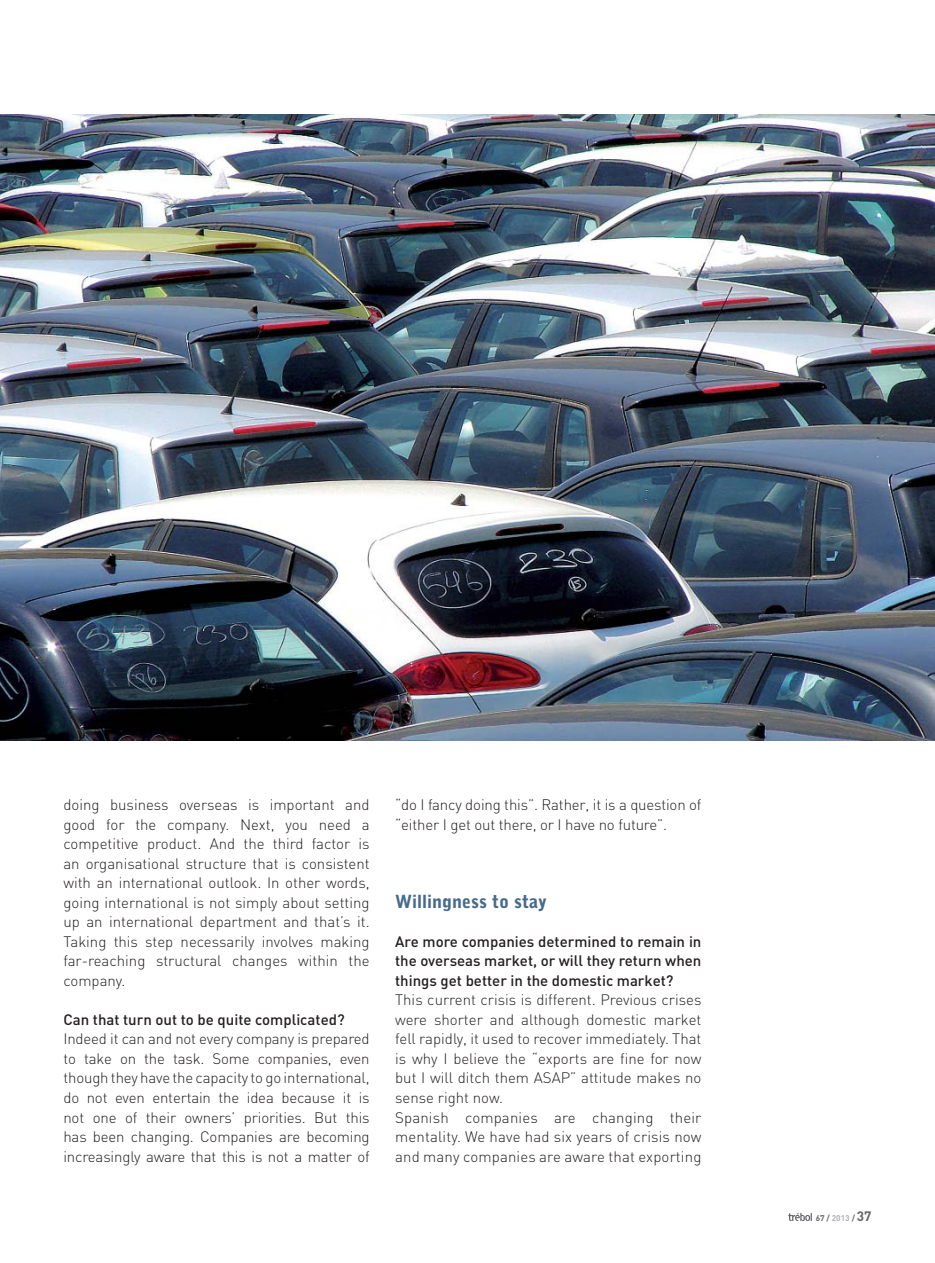
<style>
.page{position:relative;width:935px;height:1263px;background:#fff}
.page>*{position:absolute;margin:0;border:0;box-sizing:border-box;transform-origin:0 0}
.t1{font:900 18px "Bell Gothic Std";color:#466b8c}
.t2{font:300 15px/19.5px "DIN";color:#231f20;text-align:justify}
.t3{font:500 15px/19.5px "DIN";color:#231f20;text-align:justify}
.t4{font:700 8.25px "DIN";color:#67686b}
.s1{color:#aeb0b3}
.s2{font-size:13.5px}
</style>
<div class="page">
<svg style="left:788px;top:1212px;width:24px;height:8px"></svg>
<img style="left:0;top:114px;width:935px;height:626px">
<p class="t2" style="left:63px;top:796px;width:308px">doing business overseas is important and good for the company. Next, you need a competitive product. And the third factor is an organisational structure that is consistent with an international outlook. In other words, going international is not simply about setting up an international department and that’s it.<br>Taking this step necessarily involves making far-reaching structural changes within the company.</p>
<p class="t3" style="left:63px;top:1011px;width:283px">Can that turn out to be quite complicated?</p>
<p class="t2" style="left:63px;top:1030px;width:308px">Indeed it can and not every company is prepared to take on the task. Some companies, even though they have the capacity to go international, do not even entertain the idea because it is not one of their owners’ priorities. But this has been changing. Companies are becoming increasingly aware that this is not a matter of</p>
<p class="t2" style="left:395px;top:796px;width:308px">“do I fancy doing this”. Rather, it is a question of “either I get out there, or I have no future”.</p>
<p class="t1" style="left:395px;top:892px;width:153px">Willingness to stay</p>
<p class="t3" style="left:395px;top:933px;width:308px">Are more companies determined to remain in the overseas market, or will they return when things get better in the domestic market?</p>
<p class="t2" style="left:395px;top:991px;width:308px;text-align:left">This current crisis is different. Previous crises were shorter and although domestic market fell rapidly, it used to recover immediately. That is why I believe the “exports are fine for now but I will ditch them ASAP” attitude makes no sense right now.<br>Spanish companies are changing their mentality. We have had six years of crisis now and many companies are aware that exporting</p>
<p class="t4" style="left:815px;top:1214px;width:57px">67 / <span class="s1">2013</span> / <span class="s2">37</span></p>
</div>
